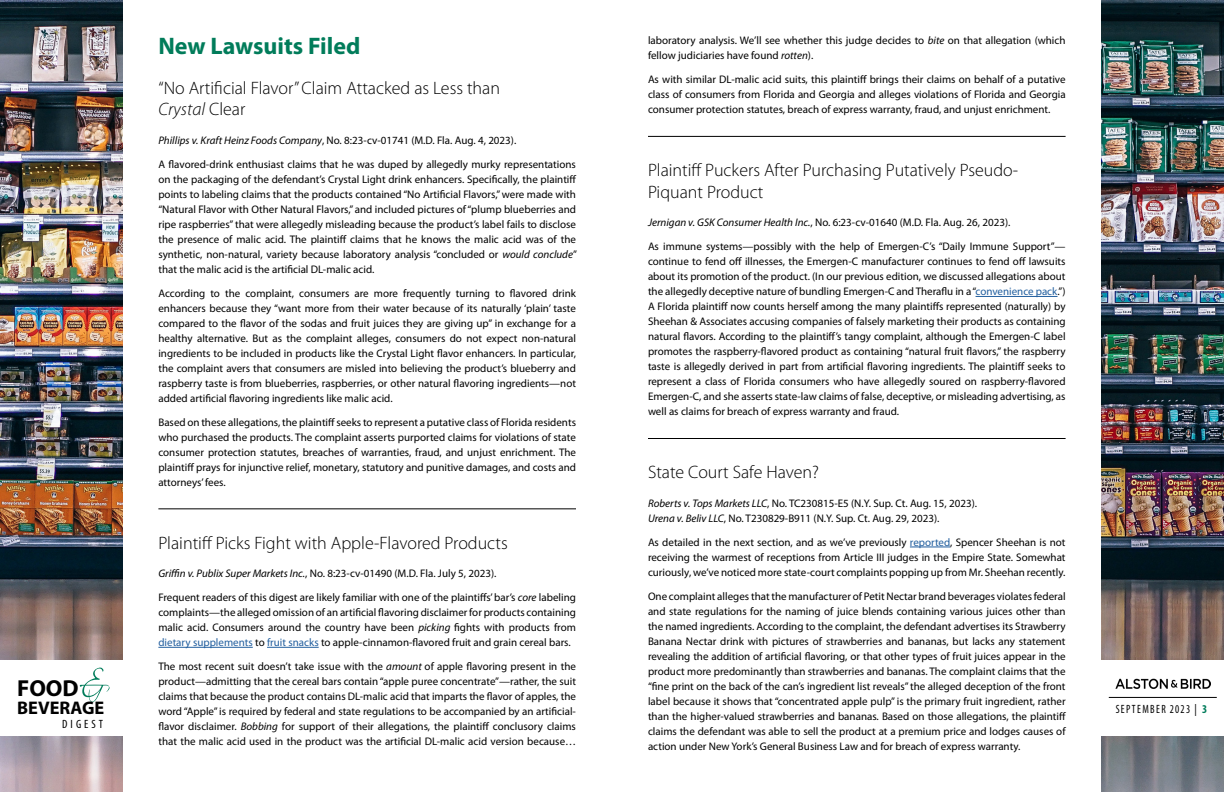
<style>
.page{position:relative;width:1224px;height:792px;background:#fff}
.page>*{position:absolute;margin:0;border:0;box-sizing:border-box;transform-origin:0 0}
.t1{font:700 24px "Myriad Pro";color:#017c5a}
.t2{font:700 23.2px "Myriad Pro";color:#000}
.t3{font:700 18.3px "Myriad Pro";color:#000}
.t4{font:300 18px/21.6px "Myriad Pro";color:#000}
.t5{font:condensed 12px "Myriad Pro";letter-spacing:.13em;color:#000;scale:.9 1}
.t6{font:condensed 12px "Myriad Pro";letter-spacing:.13em;color:#000}
.t7{font:11px/15px "Myriad Pro";color:#000;text-align:justify}
.s1{font-style:italic}
.s2{color:#215e9e}
.s3{font-weight:700;color:#017c5a}
</style>
<div class="page">
<img style="left:0;top:0;width:122px;height:792px">
<img style="left:1102px;top:0;width:122px;height:792px">
<div style="left:0;top:660px;width:125px;height:75px;background:#fff"></div>
<svg style="left:80px;top:668px;width:30px;height:34px"></svg>
<div style="left:1096px;top:660px;width:128px;height:75px;background:#fff"></div>
<hr style="left:1109px;top:697px;width:108px;height:1px;background:#000">
<img style="left:1115px;top:678px;width:96px;height:11px">
<hr style="left:158px;top:509px;width:418px;height:1px;background:#000">
<hr style="left:158px;top:647px;width:95px;height:1px;background:#215e9e">
<hr style="left:267px;top:647px;width:52px;height:1px;background:#215e9e">
<hr style="left:648px;top:136px;width:418px;height:1px;background:#000">
<hr style="left:976px;top:296px;width:82px;height:1px;background:#215e9e">
<hr style="left:648px;top:438px;width:418px;height:1px;background:#000">
<hr style="left:910px;top:547px;width:40px;height:1px;background:#215e9e">
<h2 class="t2" style="left:17px;top:673px;width:63px">FOOD</h2>
<h3 class="t3" style="left:17px;top:696px;width:89px">BEVERAGE</h3>
<p class="t6" style="left:62px;top:716px;width:42px">DIGEST</p>
<h1 class="t1" style="left:158px;top:30px;width:204px">New Lawsuits Filed</h1>
<h3 class="t4" style="left:158px;top:77px;width:343px">“No Artificial Flavor” Claim Attacked as Less than<br><span class="s1">Crystal</span> Clear</h3>
<p class="t7" style="left:158px;top:128px;width:419px;line-height:24px"><span class="s1">Phillips v. Kraft Heinz Foods Company</span>, No. 8:23-cv-01741 (M.D. Fla. Aug. 4, 2023).<br>A flavored-drink enthusiast claims that he was duped by allegedly murky representations</p>
<p class="t7" style="left:158px;top:171px;width:420px">on the packaging of the defendant’s Crystal Light drink enhancers. Specifically, the plaintiff points to labeling claims that the products contained “No Artificial Flavors,” were made with “Natural Flavor with Other Natural Flavors,” and included pictures of “plump blueberries and ripe raspberries” that were allegedly misleading because the product’s label fails to disclose the presence of malic acid. The plaintiff claims that he knows the malic acid was of the synthetic, non-natural, variety because laboratory analysis “concluded or <span class="s1">would conclude</span>” that the malic acid is the artificial DL-malic acid.</p>
<p class="t7" style="left:158px;top:285px;width:419px">According to the complaint, consumers are more frequently turning to flavored drink enhancers because they “want more from their water because of its naturally ‘plain’ taste compared to the flavor of the sodas and fruit juices they are giving up” in exchange for a healthy alternative. But as the complaint alleges, consumers do not expect non-natural ingredients to be included in products like the Crystal Light flavor enhancers. In particular, the complaint avers that consumers are misled into believing the product’s blueberry and raspberry taste is from blueberries, raspberries, or other natural flavoring ingredients—not added artificial flavoring ingredients like malic acid.</p>
<p class="t7" style="left:158px;top:414px;width:419px">Based on these allegations, the plaintiff seeks to represent a putative class of Florida residents who purchased the products. The complaint asserts purported claims for violations of state consumer protection statutes, breaches of warranties, fraud, and unjust enrichment. The plaintiff prays for injunctive relief, monetary, statutory and punitive damages, and costs and attorneys’ fees.</p>
<h3 class="t4" style="left:158px;top:532px;width:351px">Plaintiff Picks Fight with Apple-Flavored Products</h3>
<p class="t7" style="left:158px;top:561px;width:419px;line-height:24px"><span class="s1">Griffin v. Publix Super Markets Inc.</span>, No. 8:23-cv-01490 (M.D. Fla. July 5, 2023).<br>Frequent readers of this digest are likely familiar with one of the plaintiffs’ bar’s <span class="s1">core</span> labeling</p>
<p class="t7" style="left:158px;top:605px;width:419px">complaints—the alleged omission of an artificial flavoring disclaimer for products containing malic acid. Consumers around the country have been <span class="s1">picking</span> fights with products from <span class="s2">dietary supplements</span> to <span class="s2">fruit snacks</span> to apple-cinnamon-flavored fruit and grain cereal bars.</p>
<p class="t7" style="left:158px;top:659px;width:419px">The most recent suit doesn’t take issue with the <span class="s1">amount</span> of apple flavoring present in the product—admitting that the cereal bars contain “apple puree concentrate”—rather, the suit claims that because the product contains DL-malic acid that imparts the flavor of apples, the word “Apple” is required by federal and state regulations to be accompanied by an artificial&shy;flavor disclaimer. <span class="s1">Bobbing</span> for support of their allegations, the plaintiff conclusory claims that the malic acid used in the product was the artificial DL-malic acid version because…</p>
<p class="t7" style="left:648px;top:33px;width:419px">laboratory analysis. We’ll see whether this judge decides to <span class="s1">bite</span> on that allegation (which fellow judiciaries have found <span class="s1">rotten</span>).</p>
<p class="t7" style="left:648px;top:72px;width:419px">As with similar DL-malic acid suits, this plaintiff brings their claims on behalf of a putative class of consumers from Florida and Georgia and alleges violations of Florida and Georgia consumer protection statutes, breach of express warranty, fraud, and unjust enrichment.</p>
<h3 class="t4" style="left:648px;top:159px;width:372px">Plaintiff Puckers After Purchasing Putatively Pseudo-<br>Piquant Product</h3>
<p class="t7" style="left:648px;top:210px;width:419px;line-height:24px"><span class="s1">Jernigan v. GSK Consumer Health Inc.</span>, No. 6:23-cv-01640 (M.D. Fla. Aug. 26, 2023).<br>As immune systems—possibly with the help of Emergen-C’s “Daily Immune Support”—</p>
<p class="t7" style="left:648px;top:254px;width:419px">continue to fend off illnesses, the Emergen-C manufacturer continues to fend off lawsuits about its promotion of the product. (In our previous edition, we discussed allegations about the allegedly deceptive nature of bundling Emergen-C and Theraflu in a “<span class="s2">convenience pack</span>.”)<br>A Florida plaintiff now counts herself among the many plaintiffs represented (naturally) by Sheehan &amp; Associates accusing companies of falsely marketing their products as containing natural flavors. According to the plaintiff’s tangy complaint, although the Emergen-C label promotes the raspberry-flavored product as containing “natural fruit flavors,” the raspberry taste is allegedly derived in part from artificial flavoring ingredients. The plaintiff seeks to represent a class of Florida consumers who have allegedly soured on raspberry-flavored Emergen-C, and she asserts state-law claims of false, deceptive, or misleading advertising, as well as claims for breach of express warranty and fraud.</p>
<h3 class="t4" style="left:648px;top:461px;width:173px">State Court Safe Haven?</h3>
<p class="t7" style="left:648px;top:495px;width:331px"><span class="s1">Roberts v. Tops Markets LLC</span>, No. TC230815-E5 (N.Y. Sup. Ct. Aug. 15, 2023).<br><span class="s1">Urena v. Beliv LLC</span>, No. T230829-B911 (N.Y. Sup. Ct. Aug. 29, 2023).</p>
<p class="t7" style="left:648px;top:534px;width:419px">As detailed in the next section, and as we’ve previously <span class="s2">reported</span>, Spencer Sheehan is not receiving the warmest of receptions from Article III judges in the Empire State. Somewhat curiously, we’ve noticed more state-court complaints popping up from Mr. Sheehan recently.</p>
<p class="t7" style="left:648px;top:589px;width:419px">One complaint alleges that the manufacturer of Petit Nectar brand beverages violates federal and state regulations for the naming of juice blends containing various juices other than the named ingredients. According to the complaint, the defendant advertises its Strawberry Banana Nectar drink with pictures of strawberries and bananas, but lacks any statement revealing the addition of artificial flavoring, or that other types of fruit juices appear in the product more predominantly than strawberries and bananas. The complaint claims that the “fine print on the back of the can’s ingredient list reveals” the alleged deception of the front label because it shows that “concentrated apple pulp” is the primary fruit ingredient, rather than the higher-valued strawberries and bananas. Based on those allegations, the plaintiff claims the defendant was able to sell the product at a premium price and lodges causes of action under New York’s General Business Law and for breach of express warranty.</p>
<p class="t5" style="left:1116px;top:701px;width:103px">SEPTEMBER 2023 | <span class="s3">3</span></p>
</div>
